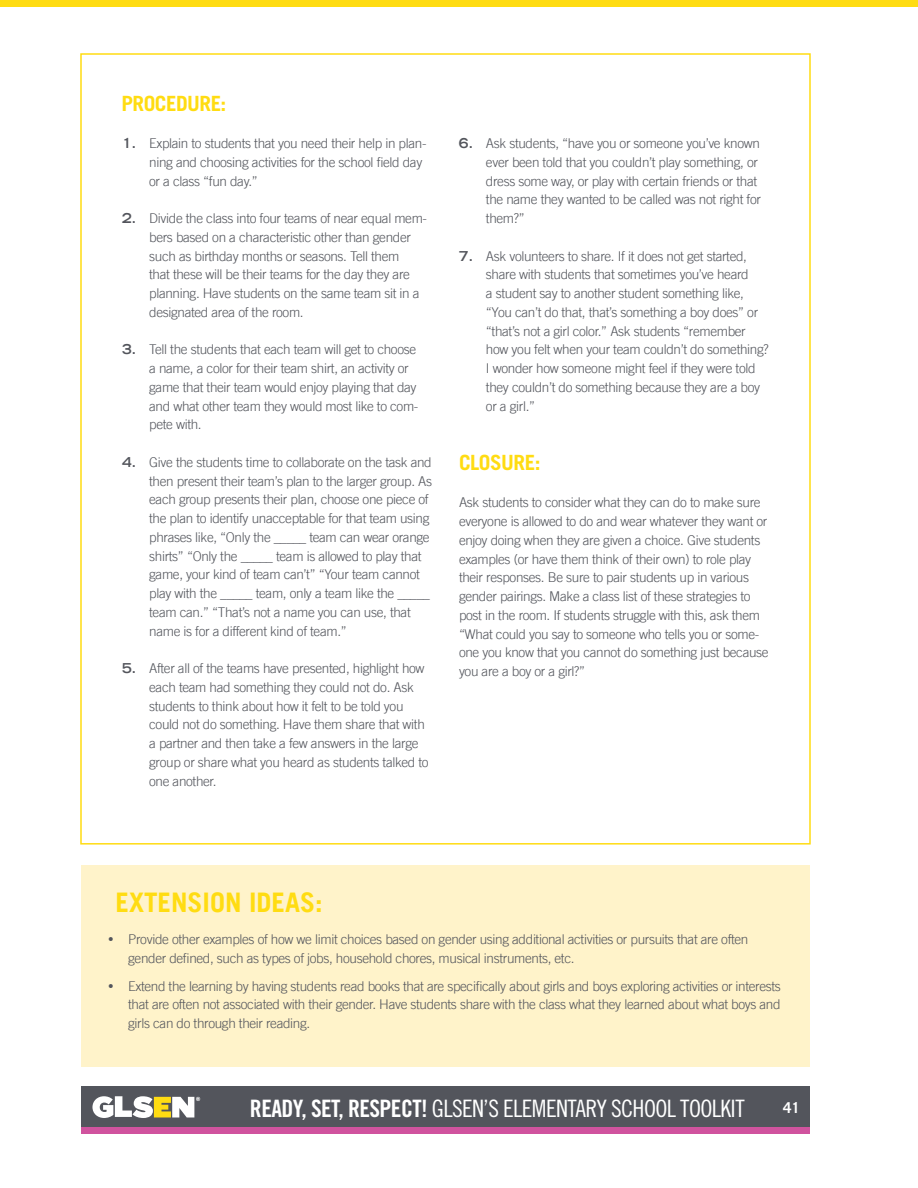
<style>
.page{position:relative;width:918px;height:1188px;background:#fff}
.page>*{position:absolute;margin:0;border:0;box-sizing:border-box;transform-origin:0 0}
.t1{font:700 27px "Trade Gothic LT";color:#ffdc12}
.t2{font:24px "Trade Gothic Cond Eighteen";letter-spacing:-.025em;color:#fff}
.t3{font:700 21px "Trade Gothic";letter-spacing:-.025em;color:#ffdc12}
.t4{font:700 15px "Trade Gothic";color:#fff}
.t5{font:300 13.5px/18.8px "Trade Gothic LT";letter-spacing:-.025em;color:#53555c}
.s1{font-weight:700;font-stretch:expanded}
.s2{font-family:"Trade Gothic Bold Cond Twenty"}
</style>
<div class="page">
<div style="left:81px;top:1087px;width:729px;height:40px;background:#53555c"></div>
<div style="left:81px;top:1127px;width:729px;height:7px;background:#d0539e"></div>
<svg style="left:92px;top:1096px;width:108px;height:22px"></svg>
<div style="left:0;top:0;width:918px;height:7px;background:#ffdc12"></div>
<div style="left:81px;top:865px;width:729px;height:201px;background:#fff3ca"></div>
<h3 class="t3" style="left:122px;top:90px;width:107px">PROCEDURE:</h3>
<p class="t5" style="left:149px;top:134px;width:279px;text-indent:-27px"><span class="s1">1.</span> Explain to students that you need their help in plan&shy;ning and choosing activities for the school field day or a class “fun day.”</p>
<p class="t5" style="left:149px;top:209px;width:279px;text-indent:-27px"><span class="s1">2.</span> Divide the class into four teams of near equal mem&shy;bers based on a characteristic other than gender such as birthday months or seasons. Tell them<br>that these will be their teams for the day they are planning. Have students on the same team sit in a designated area of the room.</p>
<p class="t5" style="left:149px;top:340px;width:271px;text-indent:-27px"><span class="s1">3.</span> Tell the students that each team will get to choose a name, a color for their team shirt, an activity or game that their team would enjoy playing that day and what other team they would most like to com&shy;pete with.</p>
<p class="t5" style="left:149px;top:452px;width:284px;text-indent:-27px"><span class="s1">4.</span> Give the students time to collaborate on the task and then present their team’s plan to the larger group. As each group presents their plan, choose one piece of the plan to identify unacceptable for that team using phrases like, “Only the _____ team can wear orange shirts” “Only the _____ team is allowed to play that game, your kind of team can’t” “Your team cannot play with the _____ team, only a team like the _____ team can.” “That’s not a name you can use, that name is for a different kind of team.”</p>
<p class="t5" style="left:149px;top:659px;width:281px;text-indent:-27px"><span class="s1">5.</span> After all of the teams have presented, highlight how each team had something they could not do. Ask students to think about how it felt to be told you could not do something. Have them share that with a partner and then take a few answers in the large group or share what you heard as students talked to one another.</p>
<p class="t5" style="left:486px;top:134px;width:276px;text-indent:-27px"><span class="s1">6.</span> Ask students, “have you or someone you’ve known ever been told that you couldn’t play something, or dress some way, or play with certain friends or that the name they wanted to be called was not right for them?”</p>
<p class="t5" style="left:486px;top:246px;width:284px;text-indent:-27px"><span class="s1">7.</span> Ask volunteers to share. If it does not get started, share with students that sometimes you’ve heard<br>a student say to another student something like, “You can’t do that, that’s something a boy does” or “that’s not a girl color.” Ask students “remember how you felt when your team couldn’t do something?<br>I wonder how someone might feel if they were told they couldn’t do something because they are a boy or a girl.”</p>
<h3 class="t3" style="left:459px;top:449px;width:83px">CLOSURE:</h3>
<p class="t5" style="left:459px;top:493px;width:311px">Ask students to consider what they can do to make sure everyone is allowed to do and wear whatever they want or enjoy doing when they are given a choice. Give students examples (or have them think of their own) to role play their responses. Be sure to pair students up in various gender pairings. Make a class list of these strategies to post in the room. If students struggle with this, ask them “What could you say to someone who tells you or some&shy;one you know that you cannot do something just because you are a boy or a girl?”</p>
<h1 class="t1" style="left:116px;top:885px;width:44px">EXTENSION</h1>
<h1 class="t1" style="left:249px;top:885px;width:23px">IDEAS</h1>
<h1 class="t1" style="left:315px;top:885px;width:9px">:</h1>
<p class="t5" style="left:128px;top:929px;width:622px">Provide other examples of how we limit choices based on gender using additional activities or pursuits that are often gender defined, such as types of jobs, household chores, musical instruments, etc.</p>
<p class="t5" style="left:128px;top:976px;width:654px;text-align:justify">Extend the learning by having students read books that are specifically about girls and boys exploring activities or interests that are often not associated with their gender. Have students share with the class what they learned about what boys and girls can do through their reading.</p>
<h2 class="t2" style="left:250px;top:1094px;width:496px"><span class="s2">READY, SET, RESPECT!</span> GLSEN’S ELEMENTARY SCHOOL TOOLKIT</h2>
<p class="t4" style="left:783px;top:1098px;width:18px">41</p>
</div>
